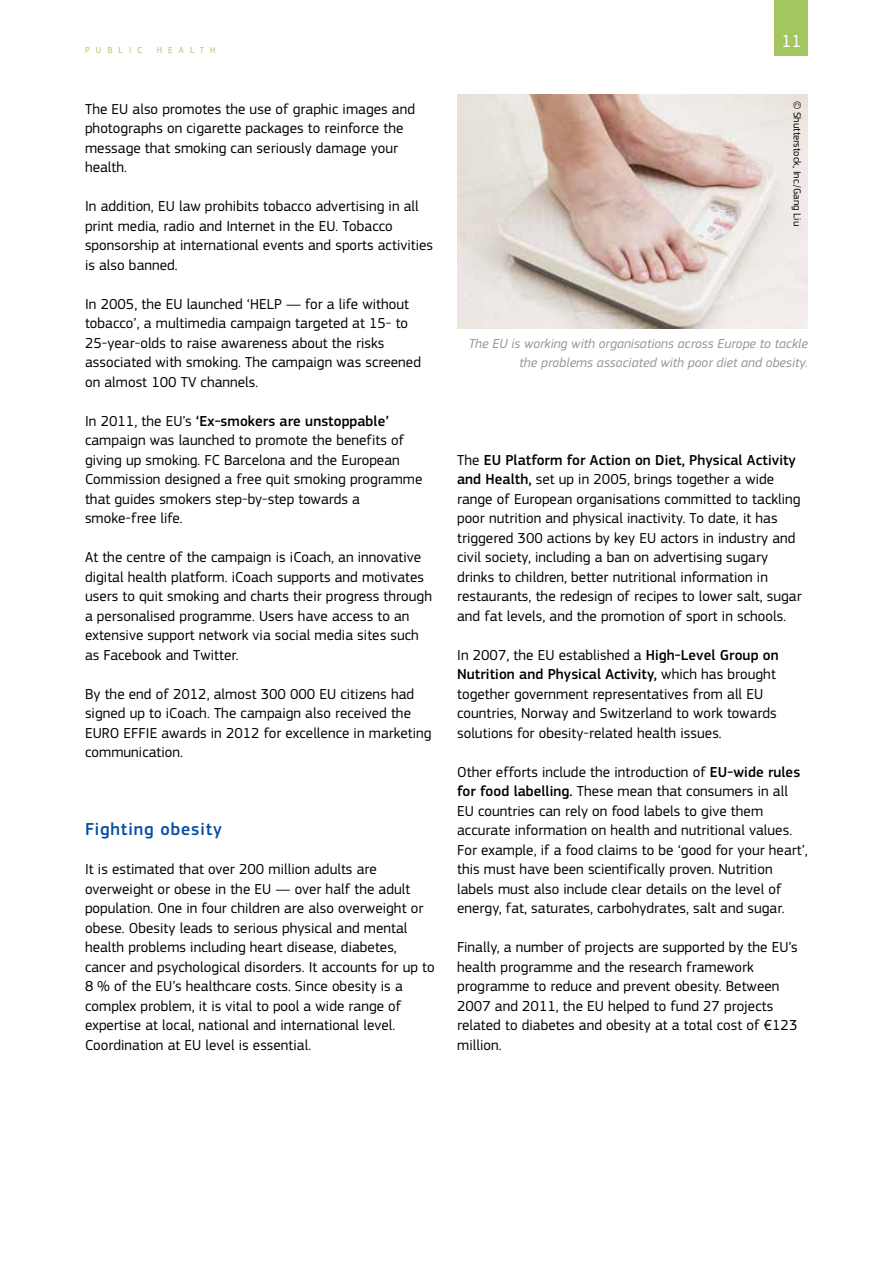
<style>
.page{position:relative;width:893px;height:1263px;background:#fff}
.page>*{position:absolute;margin:0;border:0;box-sizing:border-box;transform-origin:0 0}
.t1{font:500 18px "EC Square Sans Pro";letter-spacing:.05em;color:#034ea2}
.t2{font:18px "EC Square Sans Pro";color:#fff}
.t3{font:15px/19.5px "EC Square Sans Pro";letter-spacing:.005em;color:#000}
.t4{font:italic 13.5px/19.5px "EC Square Sans Pro";letter-spacing:.005em;color:#939598;text-align:right}
.t5{font:10.5px "EC Square Sans Pro";color:#000}
.t6{font:9px "EC Square Sans Pro";letter-spacing:.68em;color:#a4c660}
.s1{font-weight:500}
</style>
<div class="page">
<div style="left:775px;top:0;width:33px;height:55px;background:#a4c660"></div>
<img style="left:457px;top:94px;width:351px;height:234px">
<p class="t6" style="left:85px;top:45px;width:59px">Public</p>
<p class="t6" style="left:157px;top:45px;width:60px">health</p>
<p class="t3" style="left:85px;top:99px;width:331px">The EU also promotes the use of graphic images and photographs on cigarette packages to reinforce the message that smoking can seriously damage your health.</p>
<p class="t3" style="left:85px;top:197px;width:350px">In addition, EU law prohibits tobacco advertising in all print media, radio and Internet in the EU. Tobacco sponsorship at international events and sports activities is also banned.</p>
<p class="t3" style="left:85px;top:294px;width:337px">In 2005, the EU launched ‘HELP — for a life without tobacco’, a multimedia campaign targeted at 15- to 25-year-olds to raise awareness about the risks associated with smoking. The campaign was screened on almost 100 TV channels.</p>
<p class="t3" style="left:85px;top:411px;width:339px">In 2011, the EU’s <span class="s1">‘Ex-smokers are unstoppable’ </span>campaign was launched to promote the benefits of giving up smoking. FC Barcelona and the European Commission designed a free quit smoking programme that guides smokers step-by-step towards a smoke-free life.</p>
<p class="t3" style="left:85px;top:548px;width:348px">At the centre of the campaign is iCoach, an innovative digital health platform. iCoach supports and motivates users to quit smoking and charts their progress through a personalised programme. Users have access to an extensive support network via social media sites such as Facebook and Twitter.</p>
<p class="t3" style="left:85px;top:684px;width:348px">By the end of 2012, almost 300 000 EU citizens had signed up to iCoach. The campaign also received the EURO EFFIE awards in 2012 for excellence in marketing communication.</p>
<p class="t1" style="left:85px;top:819px;width:138px">Fighting obesity</p>
<p class="t3" style="left:85px;top:860px;width:351px">It is estimated that over 200 million adults are overweight or obese in the EU — over half the adult population. One in four children are also overweight or obese. Obesity leads to serious physical and mental health problems including heart disease, diabetes, cancer and psychological disorders. It accounts for up to 8 % of the EU’s healthcare costs. Since obesity is a complex problem, it is vital to pool a wide range of expertise at local, national and international level.<br>Coordination at EU level is essential.</p>
<p class="t2" style="left:781px;top:30px;width:22px">11</p>
<p class="t5" style="left:803px;top:101px;width:127px;rotate:90deg">© Shutterstock, Inc./Gang Liu</p>
<p class="t4" style="left:469px;top:334px;width:341px">The EU is working with organisations across Europe to tackle the problems associated with poor diet and obesity.</p>
<p class="t3" style="left:457px;top:450px;width:346px">The <span class="s1">EU Platform for Action on Diet, Physical Activity and Health,</span> set up in 2005, brings together a wide range of European organisations committed to tackling poor nutrition and physical inactivity. To date, it has triggered 300 actions by key EU actors in industry and civil society, including a ban on advertising sugary drinks to children, better nutritional information in restaurants, the redesign of recipes to lower salt, sugar and fat levels, and the promotion of sport in schools.</p>
<p class="t3" style="left:457px;top:645px;width:323px">In 2007, the EU established a <span class="s1">High-Level Group on Nutrition and Physical Activity,</span> which has brought together government representatives from all EU countries, Norway and Switzerland to work towards solutions for obesity-related health issues.</p>
<p class="t3" style="left:457px;top:762px;width:352px">Other efforts include the introduction of <span class="s1">EU-wide rules for food labelling.</span> These mean that consumers in all EU countries can rely on food labels to give them accurate information on health and nutritional values.<br>For example, if a food claims to be ‘good for your heart’, this must have been scientifically proven. Nutrition labels must also include clear details on the level of energy, fat, saturates, carbohydrates, salt and sugar.</p>
<p class="t3" style="left:457px;top:938px;width:342px">Finally, a number of projects are supported by the EU’s health programme and the research framework programme to reduce and prevent obesity. Between 2007 and 2011, the EU helped to fund 27 projects related to diabetes and obesity at a total cost of €123 million.</p>
</div>
